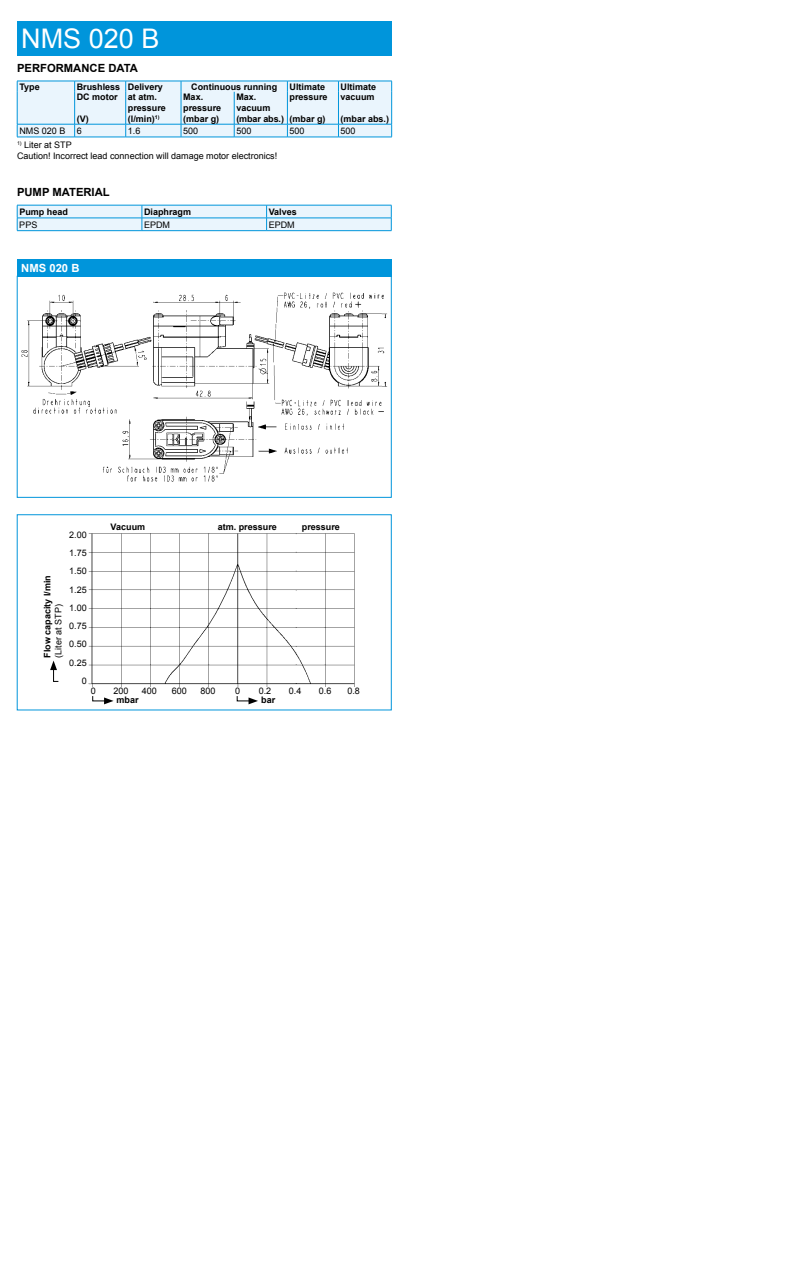
<style>
.page{position:relative;width:800px;height:1263px;background:#fff}
.page>*{position:absolute;margin:0;border:0;box-sizing:border-box;transform-origin:0 0}
.t1{font:27px "Arial";color:#fff}
.t2{font:700 11.25px "Arial";color:#000}
.t3{font:700 11.25px "Arial";color:#fff}
.t4{font:700 9px/10.8px "Arial";color:#000}
.t5{font:9px/18.3px "Arial";color:#000}
</style>
<div class="page">
<div style="left:17px;top:21px;width:374px;height:34px;background:#0095db"></div>
<svg style="left:17px;top:205px;width:375px;height:26px;background:#d8edfa"></svg>
<hr style="left:17px;top:230px;width:125px;height:1px;background:#0095db">
<hr style="left:142px;top:230px;width:124px;height:1px;background:#0095db">
<hr style="left:266px;top:230px;width:125px;height:1px;background:#0095db">
<hr style="left:17px;top:137px;width:58px;height:1px;background:#0095db">
<hr style="left:75px;top:137px;width:51px;height:1px;background:#0095db">
<hr style="left:126px;top:137px;width:55px;height:1px;background:#0095db">
<hr style="left:181px;top:137px;width:53px;height:1px;background:#0095db">
<hr style="left:234px;top:137px;width:53px;height:1px;background:#0095db">
<hr style="left:287px;top:137px;width:51px;height:1px;background:#0095db">
<hr style="left:338px;top:137px;width:54px;height:1px;background:#0095db">
<svg style="left:17px;top:81px;width:375px;height:56px;background:#ddeffb"></svg>
<hr style="left:17px;top:92px;width:1px;height:32px;background:#0095db">
<hr style="left:391px;top:92px;width:1px;height:32px;background:#0095db">
<hr style="left:17px;top:124px;width:58px;height:1px;background:#0095db">
<img style="left:21px;top:292px;width:367px;height:190px">
<div style="left:17px;top:276px;width:374px;height:221px;border:1px solid #0095db"></div>
<div style="left:17px;top:259px;width:374px;height:17px;background:#0095db"></div>
<svg style="left:236px;top:696px;width:22px;height:8px"></svg>
<svg style="left:92px;top:696px;width:21px;height:8px"></svg>
<svg style="left:50px;top:660px;width:9px;height:22px"></svg>
<img style="left:89px;top:533px;width:266px;height:153px">
<h1 class="t1" style="left:21px;top:21px;width:140px">NMS 020 B</h1>
<p class="t2" style="left:17px;top:61px;width:122px">PERFORMANCE DATA</p>
<p class="t4" style="left:19px;top:81px;width:22px">Type</p>
<p class="t4" style="left:77px;top:81px;width:45px">Brushless<br>DC motor</p>
<p class="t4" style="left:77px;top:114px;width:13px">(V)</p>
<p class="t4" style="left:128px;top:81px;width:40px">Delivery at atm. pressure (l/min)<sup>1)</sup></p>
<p class="t4" style="left:191px;top:81px;width:87px">Continuous running</p>
<p class="t4" style="left:289px;top:81px;width:40px">Ultimate pressure</p>
<p class="t4" style="left:183px;top:92px;width:40px">Max. pressure (mbar g)</p>
<p class="t4" style="left:236px;top:92px;width:49px">Max. vacuum (mbar abs.)</p>
<p class="t4" style="left:289px;top:114px;width:37px">(mbar g)</p>
<p class="t4" style="left:340px;top:81px;width:37px">Ultimate vacuum</p>
<p class="t4" style="left:340px;top:114px;width:50px">(mbar abs.)</p>
<p class="t5" style="left:19px;top:122px;width:48px">NMS 020 B</p>
<p class="t5" style="left:77px;top:122px;width:7px">6</p>
<p class="t5" style="left:128px;top:122px;width:14px">1.6</p>
<p class="t5" style="left:183px;top:122px;width:17px">500</p>
<p class="t5" style="left:236px;top:122px;width:17px">500</p>
<p class="t5" style="left:289px;top:122px;width:17px">500</p>
<p class="t5" style="left:340px;top:122px;width:17px">500</p>
<p class="t5" style="left:17px;top:139px;width:262px;line-height:10.8px"><sup>1)</sup> Liter at STP<br>Caution! Incorrect lead connection will damage motor electronics!</p>
<p class="t2" style="left:17px;top:185px;width:94px">PUMP MATERIAL</p>
<p class="t4" style="left:19px;top:206px;width:50px">Pump head</p>
<p class="t4" style="left:144px;top:206px;width:49px">Diaphragm</p>
<p class="t4" style="left:269px;top:206px;width:30px">Valves</p>
<p class="t5" style="left:19px;top:215px;width:20px">PPS</p>
<p class="t5" style="left:144px;top:215px;width:28px">EPDM</p>
<p class="t5" style="left:269px;top:215px;width:28px">EPDM</p>
<p class="t3" style="left:21px;top:261px;width:60px">NMS 020 B</p>
<p class="t5" style="left:69px;top:526px;width:19px;text-align:right">2.00<br>1.75<br>1.50<br>1.25<br>1.00<br>0.75<br>0.50<br>0.25<br>0</p>
<p class="t4" style="left:42px;top:658px;width:84px;rotate:-90deg">Flow capacity l/min</p>
<p class="t5" style="left:49px;top:658px;width:55px;rotate:-90deg">(Liter at STP)</p>
<p class="t4" style="left:111px;top:521px;width:36px">Vacuum</p>
<p class="t4" style="left:218px;top:521px;width:61px">atm. pressure</p>
<p class="t4" style="left:302px;top:521px;width:40px">pressure</p>
<p class="t5" style="left:91px;top:682px;width:7px">0</p>
<p class="t5" style="left:113px;top:682px;width:17px">200</p>
<p class="t5" style="left:142px;top:682px;width:17px">400</p>
<p class="t5" style="left:172px;top:682px;width:17px">600</p>
<p class="t5" style="left:200px;top:682px;width:17px">800</p>
<p class="t5" style="left:235px;top:682px;width:7px">0</p>
<p class="t5" style="left:259px;top:682px;width:14px">0.2</p>
<p class="t5" style="left:289px;top:682px;width:14px">0.4</p>
<p class="t5" style="left:319px;top:682px;width:14px">0.6</p>
<p class="t5" style="left:347px;top:682px;width:14px">0.8</p>
<p class="t4" style="left:116px;top:695px;width:24px">mbar</p>
<p class="t4" style="left:261px;top:695px;width:16px">bar</p>
</div>
